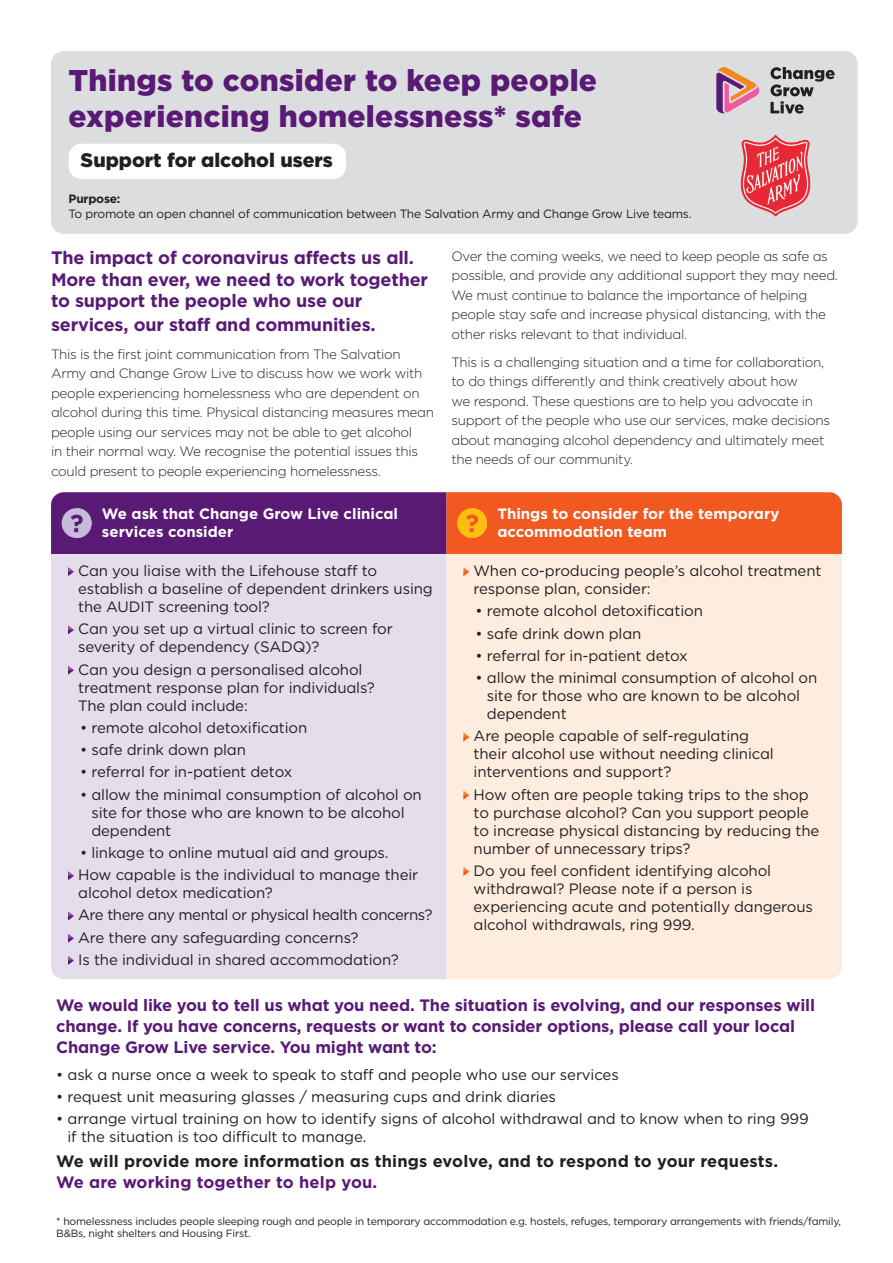
<style>
.page{position:relative;width:893px;height:1263px;background:#fff}
.page>*{position:absolute;margin:0;border:0;box-sizing:border-box;transform-origin:0 0}
.t1{font:900 30px/36px "Gotham";letter-spacing:.01em;color:#591a75}
.t2{font:900 19.5px "Gotham";color:#231f20}
.t3{font:700 18px/21.6px "Gotham";letter-spacing:-.01em;color:#591a75}
.t4{font:700 16.5px/21px "Gotham";letter-spacing:-.01em;color:#591a75}
.t5{font:700 16.5px "Gotham";letter-spacing:.01em;color:#231f20}
.t6{font:700 16.5px "Gotham";letter-spacing:.01em;color:#591a75}
.t7{font:15px/18px "Gotham";letter-spacing:-.01em;color:#231f20}
.t8{font:700 15px/18px "Gotham";color:#fff}
.t9{font:300 13.5px/19.5px "Gotham";letter-spacing:-.025em;color:#231f20}
.t10{font:12px "Gotham";letter-spacing:-.02em;color:#231f20}
.t11{font:700 12px "Gotham";letter-spacing:-.02em;color:#231f20}
.t12{font:10.5px/12.6px "Gotham";letter-spacing:-.02em;color:#231f20}
</style>
<div class="page">
<div style="left:51px;top:51px;width:806px;height:183px;background:#dcdddf;border-radius:13px"></div>
<div style="left:69px;top:144px;width:277px;height:35px;background:#fff;border-radius:13px"></div>
<img style="left:740px;top:134px;width:71px;height:83px">
<svg style="left:770px;top:67px;width:65px;height:47px"></svg>
<svg style="left:716px;top:67px;width:43px;height:47px"></svg>
<div style="left:51px;top:554px;width:395px;height:425px;background:#e4ddeb"></div>
<div style="left:446px;top:554px;width:396px;height:425px;background:#feecdf"></div>
<svg style="left:68px;top:567px;width:6px;height:9px"></svg>
<svg style="left:68px;top:625px;width:6px;height:9px"></svg>
<svg style="left:68px;top:666px;width:6px;height:8px"></svg>
<svg style="left:68px;top:871px;width:6px;height:9px"></svg>
<svg style="left:68px;top:911px;width:6px;height:9px"></svg>
<svg style="left:68px;top:934px;width:6px;height:8px"></svg>
<svg style="left:68px;top:956px;width:6px;height:9px"></svg>
<svg style="left:463px;top:567px;width:6px;height:9px"></svg>
<svg style="left:463px;top:732px;width:6px;height:9px"></svg>
<svg style="left:463px;top:791px;width:6px;height:8px"></svg>
<svg style="left:463px;top:867px;width:6px;height:9px"></svg>
<svg style="left:51px;top:492px;width:791px;height:62px;background:#a73e4d"></svg>
<h1 class="t1" style="left:69px;top:62px;width:530px">Things to consider to keep people experiencing homelessness* safe</h1>
<h2 class="t2" style="left:81px;top:147px;width:254px">Support for alcohol users</h2>
<p class="t11" style="left:69px;top:191px;width:53px">Purpose:</p>
<p class="t10" style="left:69px;top:206px;width:624px">To promote an open channel of communication between The Salvation Army and Change Grow Live teams.</p>
<p class="t3" style="left:51px;top:247px;width:379px">The impact of coronavirus affects us all.<br>More than ever, we need to work together to support the people who use our</p>
<p class="t3" style="left:51px;top:314px;width:326px">services, our staff and communities.</p>
<p class="t9" style="left:51px;top:344px;width:384px">This is the first joint communication from The Salvation Army and Change Grow Live to discuss how we work with people experiencing homelessness who are dependent on alcohol during this time. Physical distancing measures mean people using our services may not be able to get alcohol<br>in their normal way. We recognise the potential issues this could present to people experiencing homelessness.</p>
<p class="t9" style="left:451px;top:246px;width:388px">Over the coming weeks, we need to keep people as safe as possible, and provide any additional support they may need.<br>We must continue to balance the importance of helping people stay safe and increase physical distancing, with the other risks relevant to that individual.</p>
<p class="t9" style="left:451px;top:352px;width:380px">This is a challenging situation and a time for collaboration, to do things differently and think creatively about how<br>we respond. These questions are to help you advocate in support of the people who use our services, make decisions about managing alcohol dependency and ultimately meet the needs of our community.</p>
<p class="t8" style="left:102px;top:505px;width:298px">We ask that Change Grow Live clinical services consider</p>
<p class="t8" style="left:497px;top:505px;width:283px">Things to consider for the temporary accommodation team</p>
<p class="t7" style="left:78px;top:561px;width:356px">Can you liaise with the Lifehouse staff to establish a baseline of dependent drinkers using the AUDIT screening tool?</p>
<p class="t7" style="left:78px;top:620px;width:316px">Can you set up a virtual clinic to screen for severity of dependency (SADQ)?</p>
<p class="t7" style="left:78px;top:660px;width:298px">Can you design a personalised alcohol treatment response plan for individuals?<br>The plan could include:</p>
<p class="t7" style="left:80px;top:718px;width:229px">• remote alcohol detoxification</p>
<p class="t7" style="left:80px;top:740px;width:167px">• safe drink down plan</p>
<p class="t7" style="left:80px;top:763px;width:214px">• referral for in-patient detox</p>
<p class="t7" style="left:91px;top:785px;width:332px;text-indent:-11px">• allow the minimal consumption of alcohol on site for those who are known to be alcohol dependent</p>
<p class="t7" style="left:78px;top:841px;width:342px;line-height:22.4px">• linkage to online mutual aid and groups.<br>How capable is the individual to manage their</p>
<p class="t7" style="left:78px;top:881px;width:356px;line-height:22.2px">alcohol detox medication?<br>Are there any mental or physical health concerns?<br>Are there any safeguarding concerns?<br>Is the individual in shared accommodation?</p>
<p class="t7" style="left:474px;top:561px;width:349px">When co-producing people’s alcohol treatment response plan, consider:</p>
<p class="t7" style="left:475px;top:602px;width:229px">• remote alcohol detoxification</p>
<p class="t7" style="left:475px;top:624px;width:167px">• safe drink down plan</p>
<p class="t7" style="left:475px;top:646px;width:214px">• referral for in-patient detox</p>
<p class="t7" style="left:487px;top:668px;width:332px;text-indent:-11px">• allow the minimal consumption of alcohol on site for those who are known to be alcohol dependent</p>
<p class="t7" style="left:474px;top:727px;width:302px">Are people capable of self-regulating their alcohol use without needing clinical interventions and support?</p>
<p class="t7" style="left:474px;top:785px;width:347px">How often are people taking trips to the shop to purchase alcohol? Can you support people to increase physical distancing by reducing the number of unnecessary trips?</p>
<p class="t7" style="left:474px;top:861px;width:341px">Do you feel confident identifying alcohol withdrawal? Please note if a person is experiencing acute and potentially dangerous alcohol withdrawals, ring 999.</p>
<p class="t4" style="left:56px;top:994px;width:760px">We would like you to tell us what you need. The situation is evolving, and our responses will change. If you have concerns, requests or want to consider options, please call your local<br>Change Grow Live service. You might want to:</p>
<p class="t7" style="left:56px;top:1065px;width:564px">• ask a nurse once a week to speak to staff and people who use our services</p>
<p class="t7" style="left:56px;top:1087px;width:501px">• request unit measuring glasses / measuring cups and drink diaries</p>
<p class="t7" style="left:68px;top:1109px;width:743px;text-indent:-11px">• arrange virtual training on how to identify signs of alcohol withdrawal and to know when to ring 999 if the situation is too difficult to manage.</p>
<p class="t5" style="left:56px;top:1150px;width:723px">We will provide more information as things evolve, and to respond to your requests.</p>
<p class="t6" style="left:56px;top:1171px;width:323px">We are working together to help you.</p>
<p class="t12" style="left:56px;top:1214px;width:786px">* homelessness includes people sleeping rough and people in temporary accommodation e.g. hostels, refuges, temporary arrangements with friends/family,<br>B&amp;Bs, night shelters and Housing First.</p>
</div>
